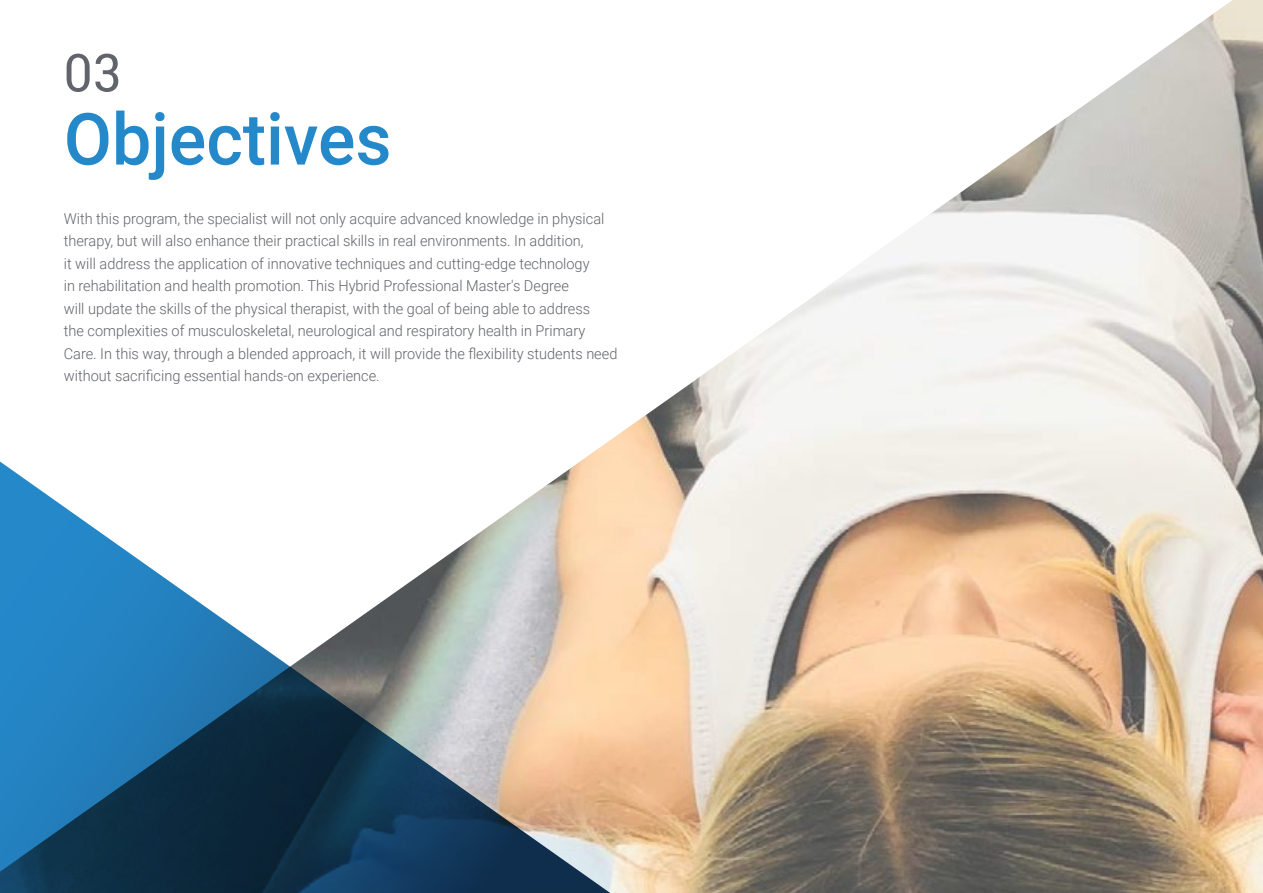
<style>
.page{position:relative;width:1263px;height:893px;background:#fff}
.page>*{position:absolute;margin:0;border:0;box-sizing:border-box;transform-origin:0 0}
.t1{font:500 72px "Roboto";color:#2488c9}
.t2{font:52.5px "Roboto";color:#61646a}
.t3{font:300 15px/22.5px "Roboto";color:#61646a}
</style>
<div class="page">
<img style="left:602px;top:0;width:661px;height:893px">
<svg style="left:0;top:446px;width:640px;height:447px"></svg>
<h2 class="t2" style="left:64px;top:36px;width:59px">03</h2>
<h1 class="t1" style="left:64px;top:89px;width:329px">Objectives</h1>
<p class="t3" style="left:64px;top:207px;width:555px">With this program, the specialist will not only acquire advanced knowledge in physical therapy, but will also enhance their practical skills in real environments. In addition,<br>it will address the application of innovative techniques and cutting-edge technology<br>in rehabilitation and health promotion. This Hybrid Professional Master's Degree<br>will update the skills of the physical therapist, with the goal of being able to address<br>the complexities of musculoskeletal, neurological and respiratory health in Primary Care. In this way, through a blended approach, it will provide the flexibility students need without sacrificing essential hands-on experience.</p>
</div>
